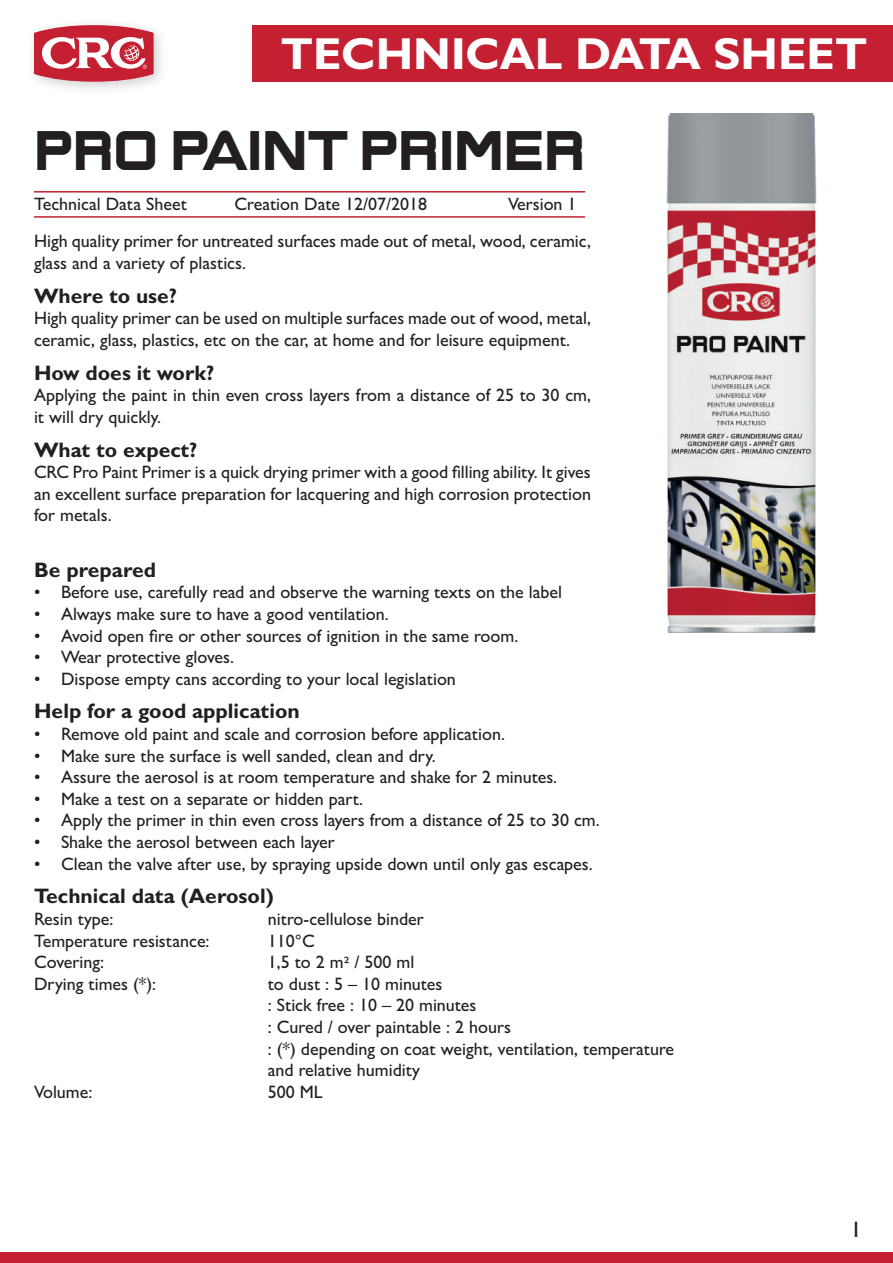
<style>
.page{position:relative;width:893px;height:1263px;background:#fff}
.page>*{position:absolute;margin:0;border:0;box-sizing:border-box;transform-origin:0 0}
.t1{font:700 45px "Gill Sans MT Pro";color:#fff}
.t2{font:45px "Boom Box Free";color:#231f20}
.t3{font:500 22.5px "Gill Sans MT Pro";color:#231f20}
.t4{font:700 21px "Gill Sans MT Pro";color:#231f20}
.t5{font:500 18px/21.6px "Gill Sans MT Pro";color:#231f20}
</style>
<div class="page">
<div style="left:252px;top:25px;width:641px;height:57px;background:#c42032"></div>
<div style="left:27px;top:18px;width:140px;height:78px;background:#231f20;opacity:.2"></div>
<svg style="left:34px;top:25px;width:120px;height:57px"></svg>
<img style="left:666px;top:114px;width:150px;height:518px">
<hr style="left:34px;top:191px;width:551px;height:2px;background:#c42032">
<hr style="left:34px;top:216px;width:551px;height:2px;background:#c42032">
<div style="left:0;top:1252px;width:893px;height:11px;background:#c42032"></div>
<h1 class="t1" style="left:281px;top:26px;width:588px">TECHNICAL DATA SHEET</h1>
<h1 class="t2" style="left:34px;top:129px;width:553px">PRO PAINT PRIMER</h1>
<p class="t5" style="left:34px;top:193px;width:154px">Technical Data Sheet</p>
<p class="t5" style="left:234px;top:193px;width:194px">Creation Date 12/07/2018</p>
<p class="t5" style="left:508px;top:193px;width:70px">Version 1</p>
<p class="t5" style="left:34px;top:230px;width:558px">High quality primer for untreated surfaces made out of metal, wood, ceramic, glass and a variety of plastics.</p>
<p class="t4" style="left:34px;top:283px;width:144px">Where to use?</p>
<p class="t5" style="left:34px;top:307px;width:558px">High quality primer can be used on multiple surfaces made out of wood, metal, ceramic, glass, plastics, etc on the car, at home and for leisure equipment.</p>
<p class="t4" style="left:34px;top:360px;width:182px">How does it work?</p>
<p class="t5" style="left:34px;top:384px;width:559px">Applying the paint in thin even cross layers from a distance of 25 to 30 cm, it will dry quickly.</p>
<p class="t4" style="left:34px;top:436px;width:165px">What to expect?</p>
<p class="t5" style="left:34px;top:461px;width:559px;text-align:justify">CRC Pro Paint Primer is a quick drying primer with a good filling ability. It gives an excellent surface preparation for lacquering and high corrosion protection for metals.</p>
<p class="t4" style="left:34px;top:557px;width:124px">Be prepared</p>
<p class="t5" style="left:34px;top:581px;width:530px">• Before use, carefully read and observe the warning texts on the label</p>
<p class="t5" style="left:34px;top:603px;width:356px">• Always make sure to have a good ventilation.</p>
<p class="t5" style="left:34px;top:624px;width:486px">• Avoid open fire or other sources of ignition in the same room.</p>
<p class="t5" style="left:34px;top:646px;width:202px">• Wear protective gloves.</p>
<p class="t5" style="left:34px;top:668px;width:423px">• Dispose empty cans according to your local legislation</p>
<p class="t4" style="left:34px;top:698px;width:267px">Help for a good application</p>
<p class="t5" style="left:34px;top:723px;width:473px">• Remove old paint and scale and corrosion before application.</p>
<p class="t5" style="left:34px;top:745px;width:403px">• Make sure the surface is well sanded, clean and dry.</p>
<p class="t5" style="left:34px;top:766px;width:525px">• Assure the aerosol is at room temperature and shake for 2 minutes.</p>
<p class="t5" style="left:34px;top:788px;width:331px">• Make a test on a separate or hidden part.</p>
<p class="t5" style="left:34px;top:809px;width:567px">• Apply the primer in thin even cross layers from a distance of 25 to 30 cm.</p>
<p class="t5" style="left:34px;top:831px;width:302px">• Shake the aerosol between each layer</p>
<p class="t5" style="left:34px;top:853px;width:560px">• Clean the valve after use, by spraying upside down until only gas escapes.</p>
<p class="t4" style="left:34px;top:883px;width:241px">Technical data (Aerosol)</p>
<p class="t5" style="left:34px;top:908px;width:81px">Resin type:</p>
<p class="t5" style="left:268px;top:908px;width:157px">nitro-cellulose binder</p>
<p class="t5" style="left:34px;top:929px;width:177px">Temperature resistance:</p>
<p class="t5" style="left:268px;top:929px;width:48px">110°C</p>
<p class="t5" style="left:34px;top:951px;width:72px">Covering:</p>
<p class="t5" style="left:268px;top:951px;width:148px">1,5 to 2 m² / 500 ml</p>
<p class="t5" style="left:34px;top:973px;width:124px">Drying times (*):</p>
<p class="t5" style="left:268px;top:973px;width:408px">to dust : 5 – 10 minutes<br>: Stick free : 10 – 20 minutes<br>: Cured / over paintable : 2 hours<br>: (*) depending on coat weight, ventilation, temperature and relative humidity</p>
<p class="t5" style="left:34px;top:1081px;width:60px">Volume:</p>
<p class="t5" style="left:268px;top:1081px;width:56px">500 ML</p>
<p class="t3" style="left:851px;top:1216px;width:13px">1</p>
</div>
